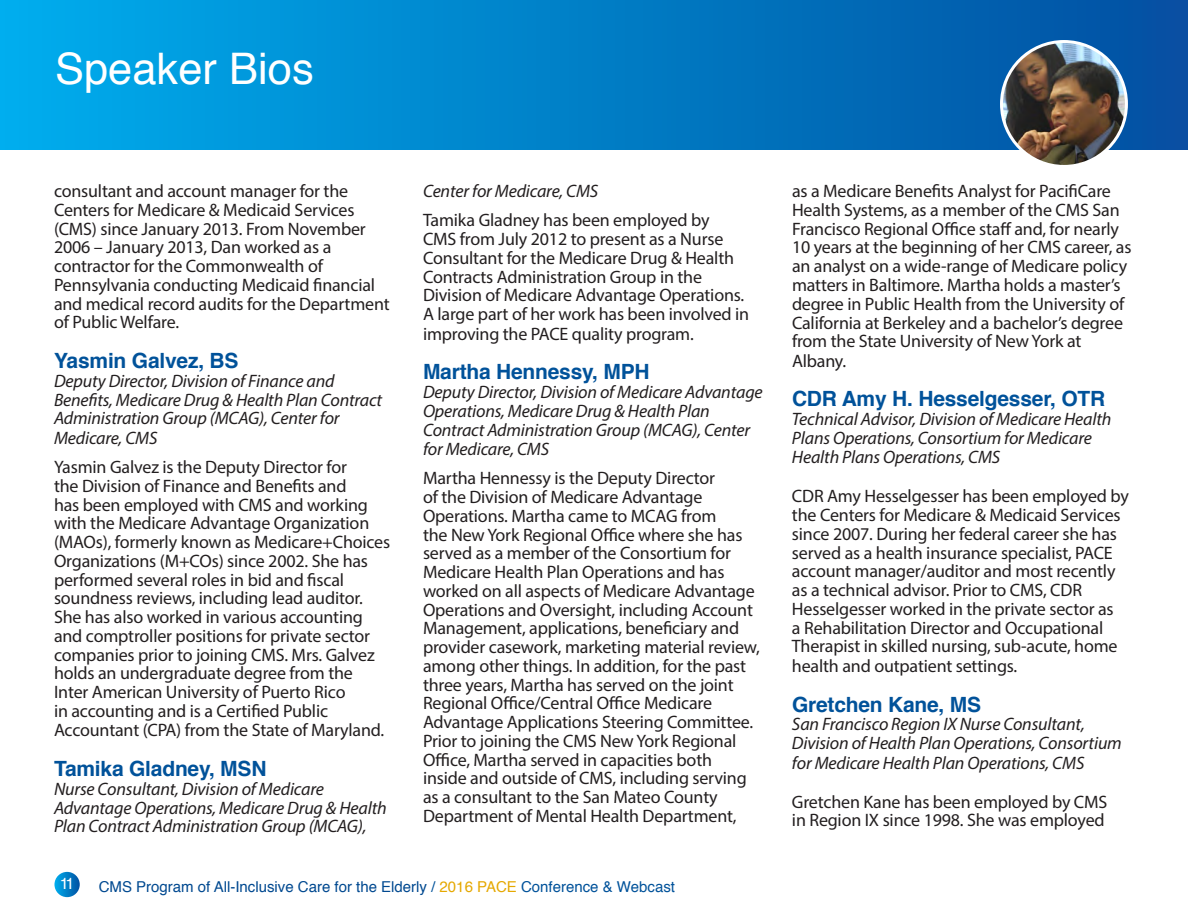
<style>
.page{position:relative;width:1188px;height:918px;background:#fff}
.page>*{position:absolute;margin:0;border:0;box-sizing:border-box;transform-origin:0 0}
.t1{font:43.5px "Helvetica";color:#fff}
.t2{font:700 21px "Helvetica";letter-spacing:-.01em;color:#01529a}
.t3{font:18px/18.8px "Myriad Pro";letter-spacing:-.01em;color:#231f20}
.t4{font:italic 18px/19px "Myriad Pro";letter-spacing:-.01em;color:#231f20}
.t5{font:16.2px "Helvetica";color:#fff}
.t6{font:15px "Helvetica";color:#014990}
.s1{color:#01529a}
.s2{color:#e5a800}
</style>
<div class="page">
<svg style="left:54px;top:872px;width:26px;height:25px"></svg>
<div style="left:0;top:0;width:1188px;height:149px;background:linear-gradient(to right,#00acec,#0651a2)"></div>
<img style="left:1002px;top:42px;width:124px;height:124px;border-radius:62px">
<div style="left:1000px;top:40px;width:128px;height:128px;border:3px solid #fff;border-radius:50%"></div>
<p class="t1" style="left:55px;top:35px;width:260px">Speaker Bios</p>
<p class="t3" style="left:54px;top:181px;width:337px">consultant and account manager for the Centers for Medicare &amp; Medicaid Services (CMS) since January 2013. From November 2006 – January 2013, Dan worked as a contractor for the Commonwealth of Pennsylvania conducting Medicaid financial and medical record audits for the Department of Public Welfare.</p>
<p class="t2" style="left:54px;top:344px;width:186px">Yasmin Galvez, BS</p>
<p class="t4" style="left:54px;top:371px;width:330px">Deputy Director, Division of Finance and Benefits, Medicare Drug &amp; Health Plan Contract Administration Group (MCAG), Center for Medicare, CMS</p>
<p class="t3" style="left:54px;top:457px;width:338px">Yasmin Galvez is the Deputy Director for<br>the Division of Finance and Benefits and<br>has been employed with CMS and working with the Medicare Advantage Organization (MAOs), formerly known as Medicare+Choices Organizations (M+COs) since 2002. She has performed several roles in bid and fiscal soundness reviews, including lead auditor.<br>She has also worked in various accounting and comptroller positions for private sector companies prior to joining CMS. Mrs. Galvez holds an undergraduate degree from the Inter American University of Puerto Rico<br>in accounting and is a Certified Public Accountant (CPA) from the State of Maryland.</p>
<p class="t2" style="left:54px;top:752px;width:214px">Tamika Gladney, MSN</p>
<p class="t4" style="left:54px;top:779px;width:334px">Nurse Consultant, Division of Medicare<br>Advantage Operations, Medicare Drug &amp; Health<br>Plan Contract Administration Group (MCAG),</p>
<p class="t4" style="left:423px;top:181px;width:177px">Center for Medicare, CMS</p>
<p class="t3" style="left:423px;top:211px;width:328px">Tamika Gladney has been employed by<br>CMS from July 2012 to present as a Nurse Consultant for the Medicare Drug &amp; Health Contracts Administration Group in the Division of Medicare Advantage Operations.<br>A large part of her work has been involved in improving the PACE quality program.</p>
<p class="t2" style="left:423px;top:355px;width:228px">Martha Hennessy, MPH</p>
<p class="t4" style="left:423px;top:382px;width:341px">Deputy Director, Division of Medicare Advantage Operations, Medicare Drug &amp; Health Plan Contract Administration Group (MCAG), Center for Medicare, CMS</p>
<p class="t3" style="left:423px;top:469px;width:338px">Martha Hennessy is the Deputy Director<br>of the Division of Medicare Advantage Operations. Martha came to MCAG from<br>the New York Regional Office where she has served as a member of the Consortium for Medicare Health Plan Operations and has worked on all aspects of Medicare Advantage Operations and Oversight, including Account Management, applications, beneficiary and provider casework, marketing material review, among other things. In addition, for the past three years, Martha has served on the joint Regional Office/Central Office Medicare Advantage Applications Steering Committee.<br>Prior to joining the CMS New York Regional Office, Martha served in capacities both inside and outside of CMS, including serving as a consultant to the San Mateo County Department of Mental Health Department,</p>
<p class="t5" style="left:60px;top:871px;width:16px">11</p>
<p class="t6" style="left:99px;top:875px;width:578px">CMS Program of All-Inclusive Care for the Elderly <span class="s1">/</span> <span class="s2">2016 PACE</span> <span class="s1">Conference &amp; Webcast</span></p>
<p class="t3" style="left:792px;top:181px;width:341px">as a Medicare Benefits Analyst for PacifiCare Health Systems, as a member of the CMS San Francisco Regional Office staff and, for nearly 10 years at the beginning of her CMS career, as an analyst on a wide-range of Medicare policy matters in Baltimore. Martha holds a master’s degree in Public Health from the University of California at Berkeley and a bachelor’s degree from the State University of New York at Albany.</p>
<p class="t2" style="left:792px;top:382px;width:315px">CDR Amy H. Hesselgesser, OTR</p>
<p class="t4" style="left:792px;top:409px;width:321px">Technical Advisor, Division of Medicare Health<br>Plans Operations, Consortium for Medicare<br>Health Plans Operations, CMS</p>
<p class="t3" style="left:792px;top:487px;width:338px">CDR Amy Hesselgesser has been employed by the Centers for Medicare &amp; Medicaid Services since 2007. During her federal career she has served as a health insurance specialist, PACE account manager/auditor and most recently as a technical advisor. Prior to CMS, CDR Hesselgesser worked in the private sector as<br>a Rehabilitation Director and Occupational Therapist in skilled nursing, sub-acute, home health and outpatient settings.</p>
<p class="t2" style="left:792px;top:687px;width:191px">Gretchen Kane, MS</p>
<p class="t4" style="left:792px;top:714px;width:331px">San Francisco Region IX Nurse Consultant,<br>Division of Health Plan Operations, Consortium for Medicare Health Plan Operations, CMS</p>
<p class="t3" style="left:792px;top:792px;width:317px">Gretchen Kane has been employed by CMS in Region IX since 1998. She was employed</p>
</div>
